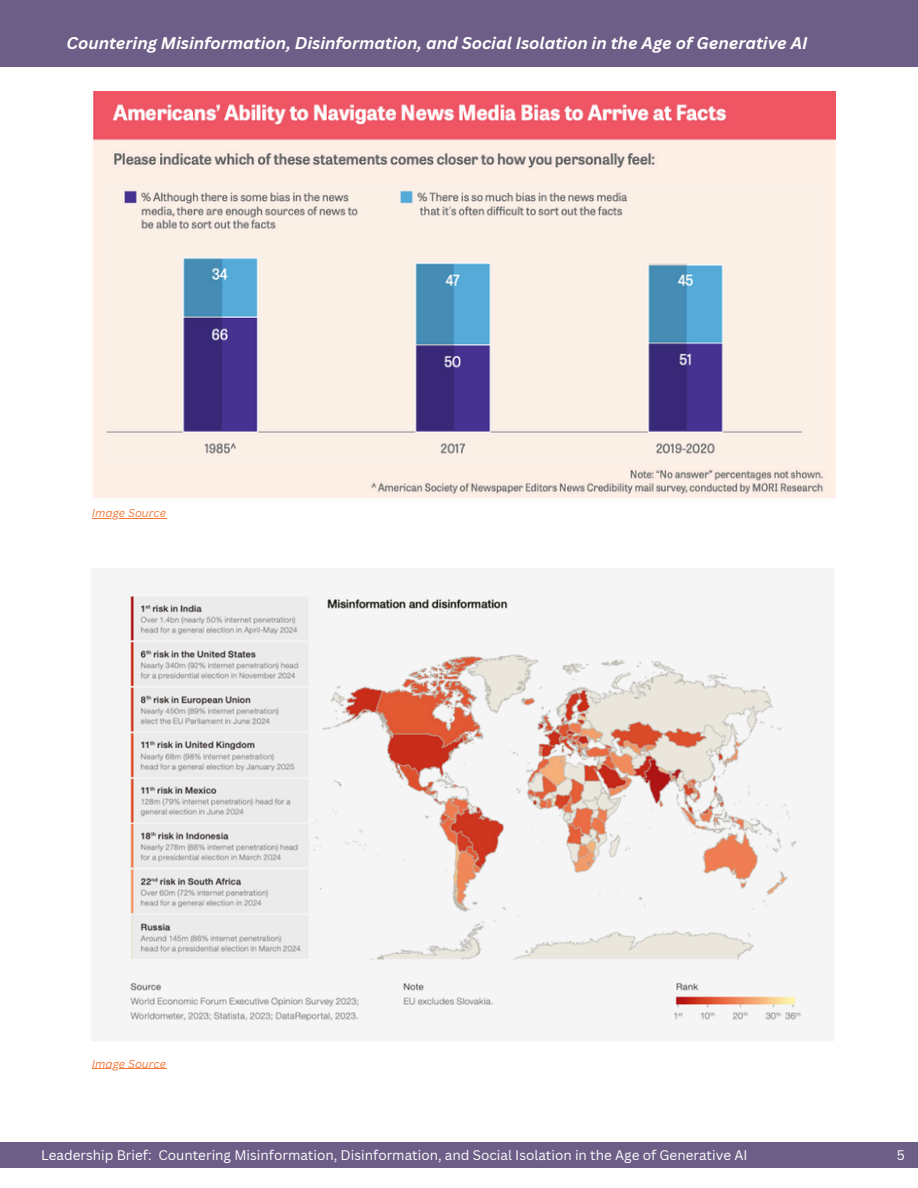
<style>
.page{position:relative;width:918px;height:1188px;background:#fff}
.page>*{position:absolute;margin:0;border:0;box-sizing:border-box;transform-origin:0 0}
.t1{font:italic 700 16.5px "Canva Sans";color:#fff}
.t2{font:13.5px "Canva Sans";color:#fff}
.t3{font:italic 11.25px "Canva Sans";color:#f4793d}
</style>
<div class="page">
<div style="left:0;top:0;width:918px;height:67px;background:#6d5e87"></div>
<div style="left:0;top:1142px;width:918px;height:26px;background:#6d5e87"></div>
<img style="left:93px;top:92px;width:742px;height:406px">
<img style="left:128px;top:593px;width:674px;height:429px">
<hr style="left:92px;top:518px;width:74px;height:1px;background:#f4793d">
<hr style="left:92px;top:1069px;width:74px;height:1px;background:#f4793d">
<p class="t1" style="left:67px;top:31px;width:743px">Countering Misinformation, Disinformation, and Social Isolation in the Age of Generative AI</p>
<p class="t3" style="left:92px;top:505px;width:76px">Image Source</p>
<h2 class="t3" style="left:92px;top:1056px;width:76px">Image Source</h2>
<p class="t2" style="left:41px;top:1145px;width:708px">Leadership Brief: Countering Misinformation, Disinformation, and Social Isolation in the Age of Generative AI</p>
<p class="t2" style="left:897px;top:1145px;width:9px">5</p>
</div>
